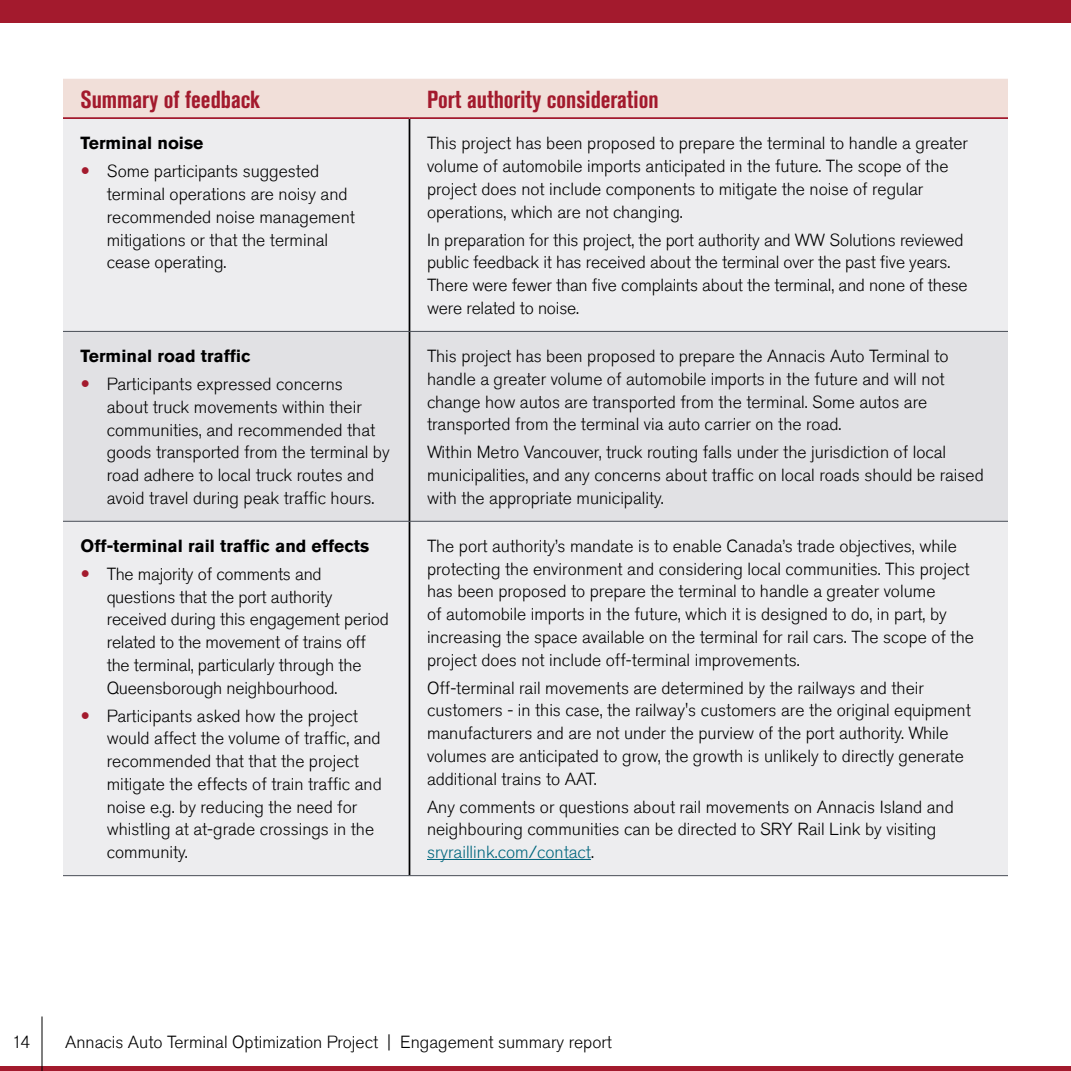
<style>
.page{position:relative;width:1071px;height:1071px;background:#fff}
.page>*{position:absolute;margin:0;border:0;box-sizing:border-box;transform-origin:0 0}
.t1{font:700 condensed 24.5px "Akzidenz Grotesk Std";color:#a31a2d}
.t2{font:300 17.5px/22.8px "Akzidenz Grotesk Std";color:#000}
.t3{font:700 17.5px "Akzidenz Grotesk Std";color:#000}
.s1{color:#00667d}
</style>
<div class="page">
<div style="left:63px;top:79px;width:945px;height:38px;background:#f1dfd9"></div>
<div style="left:63px;top:119px;width:945px;height:756px;background:#ededef"></div>
<div style="left:63px;top:332px;width:945px;height:189px;background:#e1e1e4"></div>
<hr style="left:409px;top:119px;width:1px;height:212px;background:#000">
<hr style="left:409px;top:332px;width:1px;height:189px;background:#000">
<hr style="left:409px;top:522px;width:1px;height:353px;background:#000">
<hr style="left:63px;top:331px;width:347px;height:1px;background:#474c55">
<hr style="left:410px;top:331px;width:598px;height:1px;background:#474c55">
<hr style="left:63px;top:521px;width:347px;height:1px;background:#474c55">
<hr style="left:410px;top:521px;width:598px;height:1px;background:#474c55">
<hr style="left:63px;top:875px;width:347px;height:1px;background:#474c55">
<hr style="left:410px;top:875px;width:598px;height:1px;background:#474c55">
<hr style="left:63px;top:117px;width:347px;height:2px;background:#a31a2d">
<hr style="left:410px;top:117px;width:598px;height:2px;background:#a31a2d">
<hr style="left:427px;top:859px;width:164px;height:1px;background:#00667d">
<div style="left:0;top:1066px;width:720px;height:5px;background:#a31a2d"></div>
<div style="left:720px;top:1066px;width:350px;height:5px;background:#a31a2d"></div>
<hr style="left:42px;top:1017px;width:1px;height:54px;background:#000">
<div style="left:0;top:0;width:1071px;height:23px;background:#a31a2d"></div>
<svg style="left:82px;top:168px;width:7px;height:6px"></svg>
<svg style="left:82px;top:380px;width:7px;height:7px"></svg>
<svg style="left:82px;top:570px;width:7px;height:7px"></svg>
<svg style="left:82px;top:712px;width:7px;height:7px"></svg>
<h1 class="t1" style="left:80px;top:85px;width:181px">Summary of feedback</h1>
<h1 class="t1" style="left:427px;top:85px;width:233px">Port authority consideration</h1>
<p class="t3" style="left:80px;top:133px;width:124px">Terminal noise</p>
<p class="t2" style="left:107px;top:160px;width:250px">Some participants suggested terminal operations are noisy and recommended noise management mitigations or that the terminal cease operating.</p>
<p class="t2" style="left:427px;top:132px;width:543px">This project has been proposed to prepare the terminal to handle a greater volume of automobile imports anticipated in the future. The scope of the project does not include components to mitigate the noise of regular operations, which are not changing.</p>
<p class="t2" style="left:427px;top:229px;width:542px">In preparation for this project, the port authority and WW Solutions reviewed public feedback it has received about the terminal over the past five years.<br>There were fewer than five complaints about the terminal, and none of these were related to noise.</p>
<p class="t3" style="left:80px;top:346px;width:172px">Terminal road traffic</p>
<p class="t2" style="left:107px;top:373px;width:284px">Participants expressed concerns<br>about truck movements within their communities, and recommended that goods transported from the terminal by road adhere to local truck routes and avoid travel during peak traffic hours.</p>
<p class="t3" style="left:80px;top:536px;width:290px">Off-terminal rail traffic and effects</p>
<p class="t2" style="left:107px;top:563px;width:284px">The majority of comments and questions that the port authority received during this engagement period related to the movement of trains off the terminal, particularly through the Queensborough neighbourhood.</p>
<p class="t2" style="left:107px;top:705px;width:277px">Participants asked how the project would affect the volume of traffic, and recommended that that the project mitigate the effects of train traffic and noise e.g. by reducing the need for whistling at at-grade crossings in the community.</p>
<p class="t2" style="left:427px;top:345px;width:523px">This project has been proposed to prepare the Annacis Auto Terminal to handle a greater volume of automobile imports in the future and will not change how autos are transported from the terminal. Some autos are transported from the terminal via auto carrier on the road.</p>
<p class="t2" style="left:427px;top:441px;width:558px">Within Metro Vancouver, truck routing falls under the jurisdiction of local municipalities, and any concerns about traffic on local roads should be raised with the appropriate municipality.</p>
<p class="t2" style="left:427px;top:535px;width:548px">The port authority’s mandate is to enable Canada’s trade objectives, while protecting the environment and considering local communities. This project has been proposed to prepare the terminal to handle a greater volume<br>of automobile imports in the future, which it is designed to do, in part, by increasing the space available on the terminal for rail cars. The scope of the project does not include off-terminal improvements.</p>
<p class="t2" style="left:427px;top:677px;width:545px">Off-terminal rail movements are determined by the railways and their customers - in this case, the railway's customers are the original equipment manufacturers and are not under the purview of the port authority. While volumes are anticipated to grow, the growth is unlikely to directly generate additional trains to AAT.</p>
<p class="t2" style="left:427px;top:796px;width:528px">Any comments or questions about rail movements on Annacis Island and neighbouring communities can be directed to SRY Rail Link by visiting <span class="s1">sryraillink.com/contact</span>.</p>
<p class="t2" style="left:12px;top:1031px;width:20px">14</p>
<p class="t2" style="left:65px;top:1031px;width:548px">Annacis Auto Terminal Optimization Project | Engagement summary report</p>
</div>
